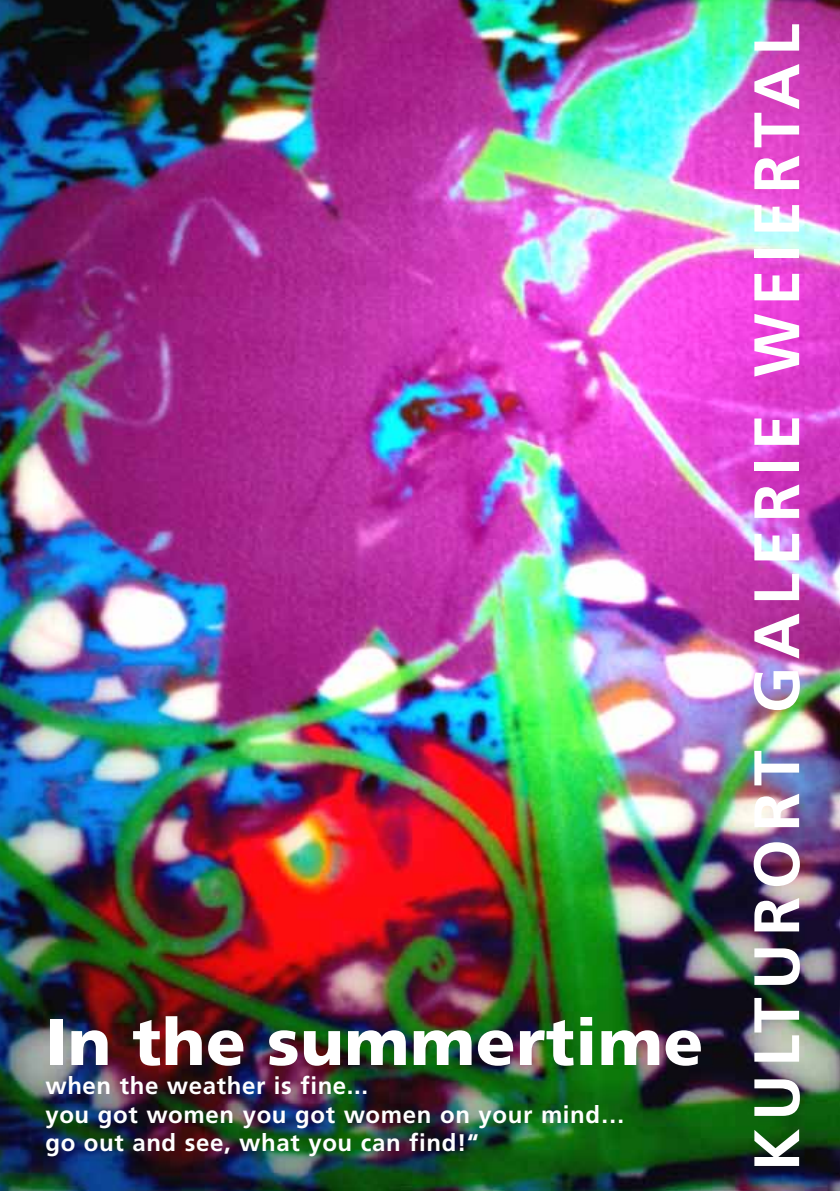
<style>
.page{position:relative;width:840px;height:1191px;background:#fff}
.page>*{position:absolute;margin:0;border:0;box-sizing:border-box;transform-origin:0 0}
.t1{font:900 65px "Frutiger";letter-spacing:.01em;color:#fff}
.t2{font:700 64px "Frutiger LT Com";letter-spacing:.12em;color:#fff}
.t3{font:700 24px/28.8px "Frutiger";letter-spacing:.025em;color:#fff}
</style>
<div class="page">
<img style="left:0;top:0;width:839px;height:1191px">
<h1 class="t1" style="left:45px;top:1003px;width:659px">In the summertime</h1>
<p class="t3" style="left:45px;top:1070px;width:580px">when the weather is fine...<br>you got women you got women on your mind… go out and see, what you can find!“</p>
<h2 class="t2" style="left:738px;top:1171px;width:1148px;rotate:-90deg">kulturort GALERIE weiertal</h2>
</div>
